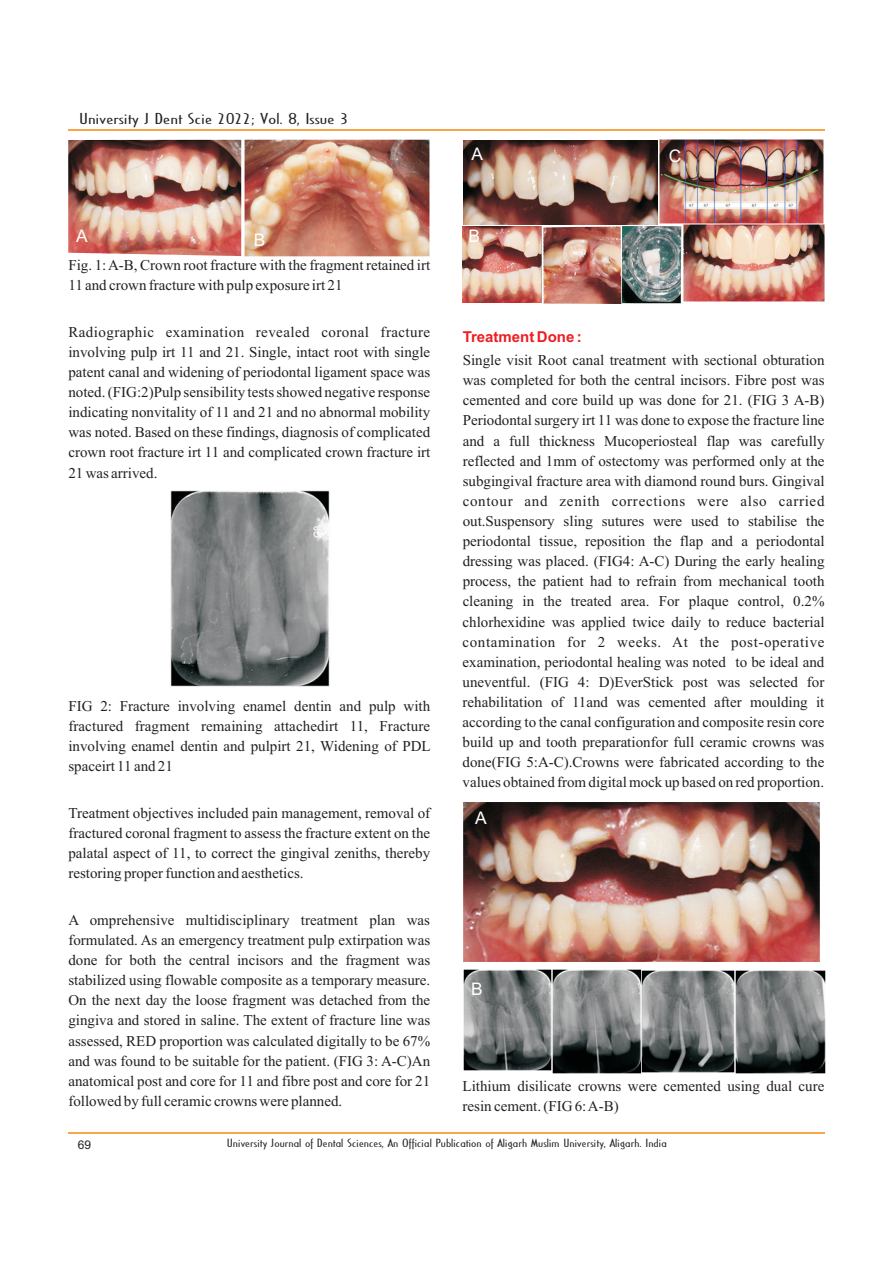
<style>
.page{position:relative;width:893px;height:1263px;background:#fff}
.page>*{position:absolute;margin:0;border:0;box-sizing:border-box;transform-origin:0 0}
.t1{font:17.4px "Arial";color:#fff}
.t2{font:15px/20.1px "Times New Roman";color:#231f20;text-align:justify}
.t3{font:15px "Cassandra";color:#231f20;scale:1.66 1}
.t4{font:700 15px "Arial";color:#ee1d23}
.t5{font:12px "Arial";color:#231f20}
.t6{font:11.25px "Cassandra";color:#231f20;scale:1.51 1}
</style>
<div class="page">
<img style="left:463px;top:802px;width:357px;height:160px">
<img style="left:463px;top:970px;width:88px;height:101px">
<img style="left:552px;top:970px;width:273px;height:103px">
<img style="left:463px;top:140px;width:194px;height:84px">
<img style="left:659px;top:139px;width:165px;height:85px">
<img style="left:463px;top:226px;width:78px;height:77px">
<img style="left:543px;top:226px;width:138px;height:78px">
<img style="left:683px;top:225px;width:142px;height:77px">
<hr style="left:68px;top:130px;width:756px;height:1px;background:#f9a64a">
<hr style="left:68px;top:1132px;width:756px;height:1px;background:#f9a64a">
<img style="left:68px;top:139px;width:173px;height:117px">
<img style="left:244px;top:139px;width:186px;height:118px">
<img style="left:170px;top:490px;width:160px;height:197px">
<p class="t3" style="left:79px;top:112px;width:163px">University J Dent Scie 2022; Vol. 8, Issue 3</p>
<p class="t1" style="left:76px;top:230px;width:13px">A</p>
<p class="t1" style="left:254px;top:234px;width:13px">B</p>
<p class="t2" style="left:68px;top:256px;width:363px">Fig. 1: A-B, Crown root fracture with the fragment retained irt<br>11 and crown fracture with pulp exposure irt 21</p>
<p class="t2" style="left:68px;top:323px;width:363px">Radiographic examination revealed coronal fracture involving pulp irt 11 and 21. Single, intact root with single patent canal and widening of periodontal ligament space was noted. (FIG:2)Pulp sensibility tests showed negative response indicating nonvitality of 11 and 21 and no abnormal mobility was noted. Based on these findings, diagnosis of complicated crown root fracture irt 11 and complicated crown fracture irt 21 was arrived.</p>
<p class="t2" style="left:68px;top:697px;width:364px">FIG 2: Fracture involving enamel dentin and pulp with fractured fragment remaining attachedirt 11, Fracture involving enamel dentin and pulpirt 21, Widening of PDL spaceirt 11 and 21</p>
<p class="t2" style="left:68px;top:804px;width:363px">Treatment objectives included pain management, removal of fractured coronal fragment to assess the fracture extent on the palatal aspect of 11, to correct the gingival zeniths, thereby restoring proper function and aesthetics.</p>
<p class="t2" style="left:68px;top:911px;width:363px">A omprehensive multidisciplinary treatment plan was formulated. As an emergency treatment pulp extirpation was done for both the central incisors and the fragment was stabilized using flowable composite as a temporary measure.<br>On the next day the loose fragment was detached from the gingiva and stored in saline. The extent of fracture line was assessed, RED proportion was calculated digitally to be 67% and was found to be suitable for the patient. (FIG 3: A-C)An anatomical post and core for 11 and fibre post and core for 21 followed by full ceramic crowns were planned.</p>
<p class="t1" style="left:471px;top:147px;width:13px">A</p>
<p class="t1" style="left:468px;top:229px;width:13px">B</p>
<p class="t1" style="left:669px;top:149px;width:14px">C</p>
<p class="t4" style="left:463px;top:331px;width:121px">Treatment Done :</p>
<p class="t2" style="left:463px;top:351px;width:363px">Single visit Root canal treatment with sectional obturation was completed for both the central incisors. Fibre post was cemented and core build up was done for 21. (FIG 3 A-B)<br>Periodontal surgery irt 11 was done to expose the fracture line and a full thickness Mucoperiosteal flap was carefully reflected and 1mm of ostectomy was performed only at the subgingival fracture area with diamond round burs. Gingival contour and zenith corrections were also carried out.Suspensory sling sutures were used to stabilise the periodontal tissue, reposition the flap and a periodontal dressing was placed. (FIG4: A-C) During the early healing process, the patient had to refrain from mechanical tooth cleaning in the treated area. For plaque control, 0.2% chlorhexidine was applied twice daily to reduce bacterial contamination for 2 weeks. At the post-operative examination, periodontal healing was noted to be ideal and uneventful. (FIG 4: D)EverStick post was selected for rehabilitation of 11and was cemented after moulding it according to the canal configuration and composite resin core build up and tooth preparationfor full ceramic crowns was done(FIG 5:A-C).Crowns were fabricated according to the values obtained from digital mock up based on red proportion.</p>
<p class="t1" style="left:475px;top:811px;width:13px">A</p>
<p class="t1" style="left:471px;top:982px;width:13px">B</p>
<p class="t2" style="left:463px;top:1077px;width:363px">Lithium disilicate crowns were cemented using dual cure resin cement. (FIG 6: A-B)</p>
<p class="t5" style="left:78px;top:1140px;width:15px">69</p>
<p class="t6" style="left:227px;top:1138px;width:293px">University Journal of Dental Sciences, An Official Publication of Aligarh Muslim University, Aligarh. India</p>
</div>
